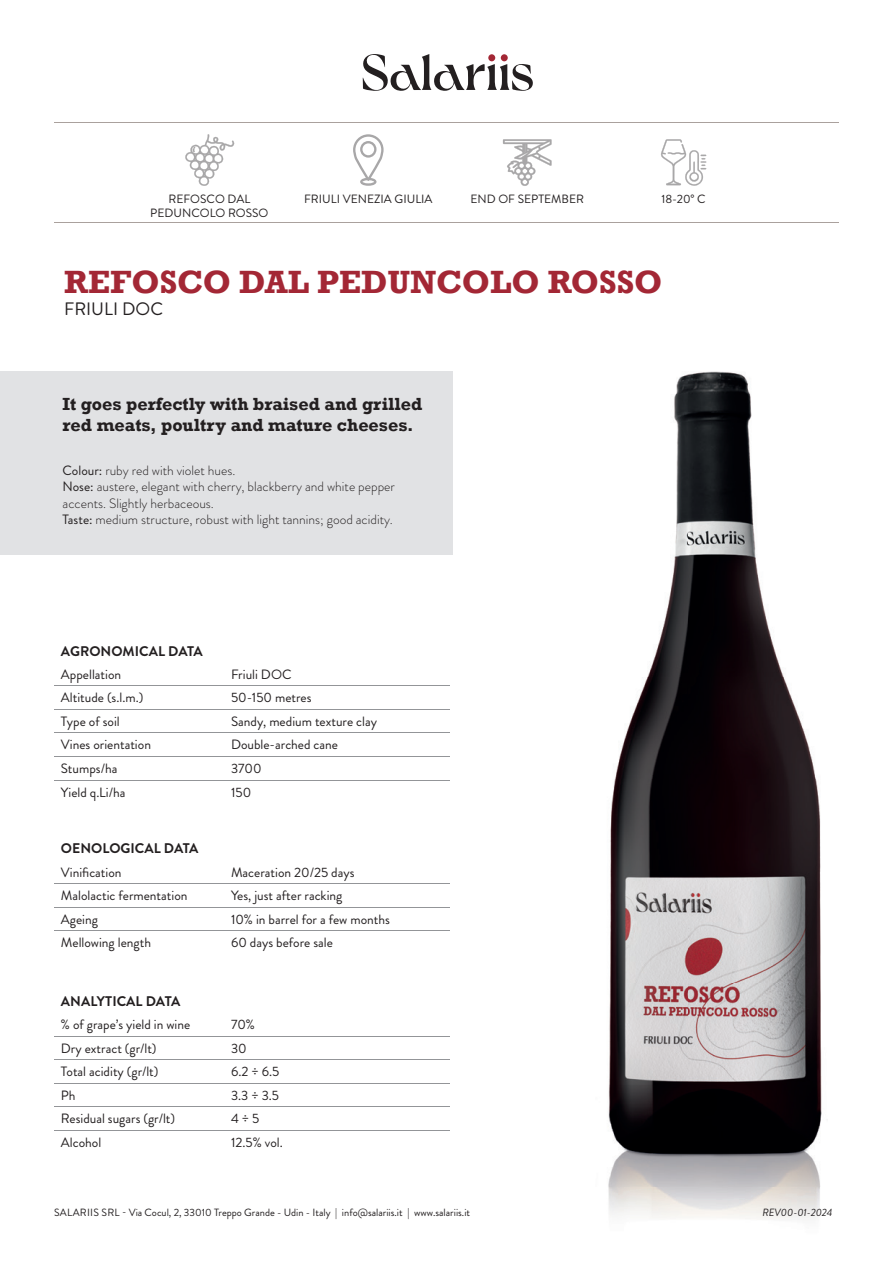
<style>
.page{position:relative;width:893px;height:1263px;background:#fff}
.page>*{position:absolute;margin:0;border:0;box-sizing:border-box;transform-origin:0 0}
.t1{font:700 33px "Rockwell";color:#a32735}
.t2{font:700 18px/21.6px "Rockwell";color:#231f20}
.t3{font:18px "Brandon Grotesque";color:#231f20}
.t4{font:700 13.95px "Brandon Grotesque";color:#231f20}
.t5{font:13.5px "Brandon Grotesque";color:#231f20}
.t6{font:300 13.5px/16.5px "Brandon Grotesque";color:#231f20}
.t7{font:12px/14.4px "Brandon Grotesque";color:#231f20;text-align:center}
.t8{font:10.5px "Brandon Grotesque";color:#231f20}
.t9{font:italic 10.5px "Brandon Grotesque";color:#231f20}
.s1{font-weight:400}
</style>
<div class="page">
<hr style="left:54px;top:122px;width:785px;height:1px;background:#aaa19d">
<hr style="left:54px;top:222px;width:785px;height:1px;background:#aaa19d">
<svg style="left:362px;top:54px;width:171px;height:37px"></svg>
<div style="left:488px;top:54px;width:7px;height:7px;background:#a32735;border-radius:50%"></div>
<div style="left:501px;top:54px;width:7px;height:7px;background:#a32735;border-radius:50%"></div>
<div style="left:0;top:371px;width:452px;height:183px;background:#e1e2e4"></div>
<svg style="left:185px;top:134px;width:49px;height:52px"></svg>
<svg style="left:353px;top:134px;width:31px;height:52px"></svg>
<svg style="left:503px;top:139px;width:49px;height:47px"></svg>
<svg style="left:661px;top:139px;width:45px;height:47px"></svg>
<hr style="left:54px;top:686px;width:170px;height:1px;background:#939598">
<hr style="left:54px;top:709px;width:170px;height:1px;background:#939598">
<hr style="left:54px;top:733px;width:170px;height:1px;background:#939598">
<hr style="left:54px;top:756px;width:170px;height:1px;background:#939598">
<hr style="left:54px;top:780px;width:170px;height:1px;background:#939598">
<hr style="left:224px;top:686px;width:225px;height:1px;background:#939598">
<hr style="left:224px;top:709px;width:225px;height:1px;background:#939598">
<hr style="left:224px;top:733px;width:225px;height:1px;background:#939598">
<hr style="left:224px;top:756px;width:225px;height:1px;background:#939598">
<hr style="left:224px;top:780px;width:225px;height:1px;background:#939598">
<hr style="left:54px;top:1036px;width:170px;height:1px;background:#939598">
<hr style="left:54px;top:1059px;width:170px;height:1px;background:#939598">
<hr style="left:54px;top:1083px;width:170px;height:1px;background:#939598">
<hr style="left:54px;top:1106px;width:170px;height:1px;background:#939598">
<hr style="left:54px;top:1130px;width:170px;height:1px;background:#939598">
<hr style="left:224px;top:1036px;width:225px;height:1px;background:#939598">
<hr style="left:224px;top:1059px;width:225px;height:1px;background:#939598">
<hr style="left:224px;top:1083px;width:225px;height:1px;background:#939598">
<hr style="left:224px;top:1106px;width:225px;height:1px;background:#939598">
<hr style="left:224px;top:1130px;width:225px;height:1px;background:#939598">
<hr style="left:54px;top:883px;width:170px;height:1px;background:#939598">
<hr style="left:224px;top:883px;width:225px;height:1px;background:#939598">
<hr style="left:54px;top:907px;width:170px;height:1px;background:#939598">
<hr style="left:224px;top:907px;width:225px;height:1px;background:#939598">
<hr style="left:54px;top:930px;width:170px;height:1px;background:#939598">
<hr style="left:224px;top:930px;width:225px;height:1px;background:#939598">
<img style="left:608px;top:371px;width:214px;height:848px">
<p class="t7" style="left:150px;top:191px;width:120px">REFOSCO DAL<br>PEDUNCOLO ROSSO</p>
<p class="t7" style="left:470px;top:191px;width:115px">END OF SEPTEMBER</p>
<p class="t7" style="left:661px;top:191px;width:46px">18-20° C</p>
<p class="t7" style="left:304px;top:191px;width:130px">FRIULI VENEZIA GIULIA</p>
<h1 class="t1" style="left:64px;top:261px;width:600px">REFOSCO DAL PEDUNCOLO ROSSO</h1>
<h2 class="t3" style="left:64px;top:296px;width:100px">FRIULI DOC</h2>
<h2 class="t2" style="left:63px;top:393px;width:361px">It goes perfectly with braised and grilled red meats, poultry and mature cheeses.</h2>
<p class="t6" style="left:63px;top:462px;width:334px"><span class="s1">Colour:</span> ruby red with violet hues.<br><span class="s1">Nose:</span> austere, elegant with cherry, blackberry and white pepper accents. Slightly herbaceous.<br><span class="s1">Taste:</span> medium structure, robust with light tannins; good acidity.</p>
<p class="t4" style="left:61px;top:641px;width:143px">AGRONOMICAL DATA</p>
<p class="t5" style="left:61px;top:665px;width:62px">Appellation</p>
<p class="t5" style="left:231px;top:665px;width:62px">Friuli DOC</p>
<p class="t5" style="left:61px;top:688px;width:84px">Altitude (s.l.m.)</p>
<p class="t5" style="left:231px;top:688px;width:82px">50-150 metres</p>
<p class="t5" style="left:61px;top:712px;width:60px">Type of soil</p>
<p class="t5" style="left:231px;top:712px;width:147px">Sandy, medium texture clay</p>
<p class="t5" style="left:61px;top:735px;width:92px">Vines orientation</p>
<p class="t5" style="left:231px;top:735px;width:109px">Double-arched cane</p>
<p class="t5" style="left:61px;top:759px;width:58px">Stumps/ha</p>
<p class="t5" style="left:231px;top:759px;width:32px">3700</p>
<p class="t5" style="left:61px;top:782px;width:66px">Yield q.Li/ha</p>
<p class="t5" style="left:231px;top:782px;width:22px">150</p>
<p class="t4" style="left:61px;top:839px;width:139px">OENOLOGICAL DATA</p>
<p class="t5" style="left:61px;top:863px;width:62px">Vinification</p>
<p class="t5" style="left:231px;top:863px;width:125px">Maceration 20/25 days</p>
<p class="t5" style="left:61px;top:886px;width:128px">Malolactic fermentation</p>
<p class="t5" style="left:231px;top:886px;width:113px">Yes, just after racking</p>
<p class="t5" style="left:61px;top:909px;width:39px">Ageing</p>
<p class="t5" style="left:231px;top:909px;width:160px">10% in barrel for a few months</p>
<p class="t5" style="left:61px;top:933px;width:92px">Mellowing length</p>
<p class="t5" style="left:231px;top:933px;width:103px">60 days before sale</p>
<p class="t4" style="left:61px;top:991px;width:121px">ANALYTICAL DATA</p>
<p class="t5" style="left:61px;top:1015px;width:131px">% of grape’s yield in wine</p>
<p class="t5" style="left:231px;top:1015px;width:25px">70%</p>
<p class="t5" style="left:61px;top:1039px;width:97px">Dry extract (gr/lt)</p>
<p class="t5" style="left:231px;top:1039px;width:17px">30</p>
<p class="t5" style="left:61px;top:1062px;width:99px">Total acidity (gr/lt)</p>
<p class="t5" style="left:231px;top:1062px;width:50px">6.2 ÷ 6.5</p>
<p class="t5" style="left:61px;top:1085px;width:16px">Ph</p>
<p class="t5" style="left:231px;top:1085px;width:50px">3.3 ÷ 3.5</p>
<p class="t5" style="left:61px;top:1109px;width:116px">Residual sugars (gr/lt)</p>
<p class="t5" style="left:231px;top:1109px;width:30px">4 ÷ 5</p>
<p class="t5" style="left:61px;top:1133px;width:42px">Alcohol</p>
<p class="t5" style="left:231px;top:1133px;width:53px">12.5% vol.</p>
<p class="t8" style="left:54px;top:1205px;width:418px">SALARIIS SRL - Via Cocul, 2, 33010 Treppo Grande - Udin - Italy | info@salariis.it | www.salariis.it</p>
<p class="t9" style="left:762px;top:1205px;width:72px">REV00-01-2024</p>
</div>
